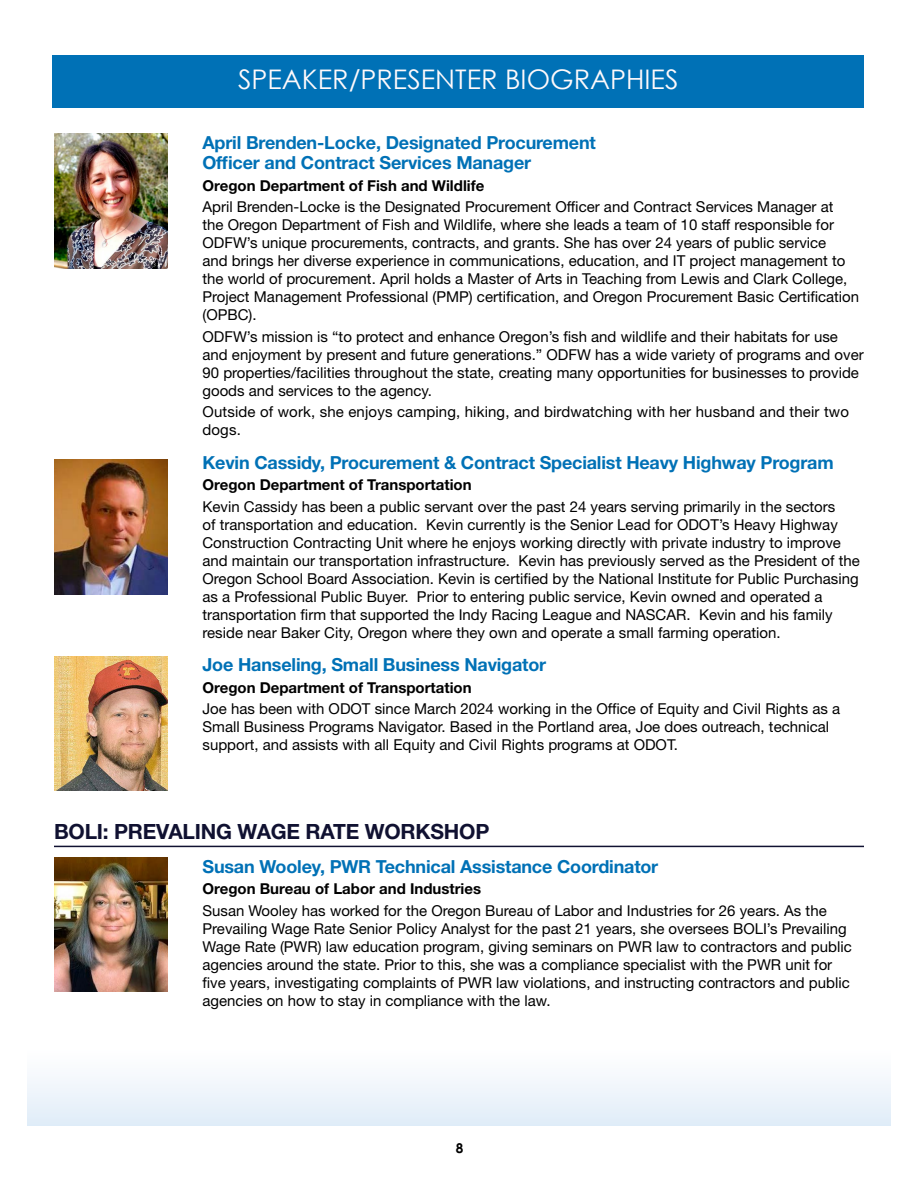
<style>
.page{position:relative;width:918px;height:1188px;background:#fff}
.page>*{position:absolute;margin:0;border:0;box-sizing:border-box;transform-origin:0 0}
.t1{font:27px "Century Gothic";color:#fef9fb}
.session_title{font:700 21px "Helvetica Neue LT Std";letter-spacing:-.01em;color:#101131}
.speaker_title{font:700 18px/20.2px "Helvetica Neue LT Std";letter-spacing:-.01em;color:#0071b6}
.bios_body{font:15px/18px "Helvetica Neue LT Std";color:#000}
.bios_body-2{font:700 15px "Helvetica Neue LT Std";color:#000}
.t2{font:700 13.5px "Century Gothic";color:#000}
</style>
<div class="page">
<div style="left:27px;top:1047px;width:864px;height:78px;background:linear-gradient(to bottom,#fff,#e1edf8)"></div>
<div style="left:52px;top:55px;width:812px;height:53px;background:#0071b6"></div>
<hr style="left:54px;top:846px;width:810px;height:1px;background:#101131">
<img style="left:54px;top:134px;width:114px;height:134px">
<img style="left:54px;top:459px;width:113px;height:135px">
<img style="left:54px;top:656px;width:114px;height:134px">
<img style="left:54px;top:857px;width:114px;height:135px">
<h1 class="t1" style="left:238px;top:60px;width:442px">SPEAKER/PRESENTER BIOGRAPHIES</h1>
<p class="speaker_title" style="left:202px;top:132px;width:395px">April Brenden-Locke, Designated Procurement<br>Officer and Contract Services Manager</p>
<p class="bios_body-2" style="left:202px;top:177px;width:283px">Oregon Department of Fish and Wildlife</p>
<p class="bios_body" style="left:202px;top:198px;width:658px">April Brenden-Locke is the Designated Procurement Officer and Contract Services Manager at<br>the Oregon Department of Fish and Wildlife, where she leads a team of 10 staff responsible for ODFW’s unique procurements, contracts, and grants. She has over 24 years of public service<br>and brings her diverse experience in communications, education, and IT project management to the world of procurement. April holds a Master of Arts in Teaching from Lewis and Clark College, Project Management Professional (PMP) certification, and Oregon Procurement Basic Certification (OPBC).</p>
<p class="bios_body" style="left:202px;top:327px;width:663px">ODFW’s mission is “to protect and enhance Oregon’s fish and wildlife and their habitats for use and enjoyment by present and future generations.” ODFW has a wide variety of programs and over 90 properties/facilities throughout the state, creating many opportunities for businesses to provide goods and services to the agency.</p>
<p class="bios_body" style="left:202px;top:402px;width:648px">Outside of work, she enjoys camping, hiking, and birdwatching with her husband and their two dogs.</p>
<p class="speaker_title" style="left:202px;top:452px;width:633px">Kevin Cassidy, Procurement &amp; Contract Specialist Heavy Highway Program</p>
<p class="bios_body-2" style="left:202px;top:476px;width:271px">Oregon Department of Transportation</p>
<p class="bios_body" style="left:202px;top:497px;width:659px">Kevin Cassidy has been a public servant over the past 24 years serving primarily in the sectors<br>of transportation and education. Kevin currently is the Senior Lead for ODOT’s Heavy Highway Construction Contracting Unit where he enjoys working directly with private industry to improve and maintain our transportation infrastructure. Kevin has previously served as the President of the Oregon School Board Association. Kevin is certified by the National Institute for Public Purchasing as a Professional Public Buyer. Prior to entering public service, Kevin owned and operated a transportation firm that supported the Indy Racing League and NASCAR. Kevin and his family reside near Baker City, Oregon where they own and operate a small farming operation.</p>
<p class="speaker_title" style="left:202px;top:654px;width:345px">Joe Hanseling, Small Business Navigator</p>
<p class="bios_body-2" style="left:202px;top:678px;width:271px">Oregon Department of Transportation</p>
<p class="bios_body" style="left:202px;top:700px;width:639px">Joe has been with ODOT since March 2024 working in the Office of Equity and Civil Rights as a<br>Small Business Programs Navigator. Based in the Portland area, Joe does outreach, technical support, and assists with all Equity and Civil Rights programs at ODOT.</p>
<p class="session_title" style="left:54px;top:818px;width:437px">BOLI: PREVALING WAGE RATE WORKSHOP</p>
<p class="speaker_title" style="left:202px;top:856px;width:457px">Susan Wooley, PWR Technical Assistance Coordinator</p>
<p class="bios_body-2" style="left:202px;top:880px;width:280px">Oregon Bureau of Labor and Industries</p>
<p class="bios_body" style="left:202px;top:901px;width:651px">Susan Wooley has worked for the Oregon Bureau of Labor and Industries for 26 years. As the Prevailing Wage Rate Senior Policy Analyst for the past 21 years, she oversees BOLI’s Prevailing Wage Rate (PWR) law education program, giving seminars on PWR law to contractors and public agencies around the state. Prior to this, she was a compliance specialist with the PWR unit for five years, investigating complaints of PWR law violations, and instructing contractors and public agencies on how to stay in compliance with the law.</p>
<p class="t2" style="left:456px;top:1138px;width:9px">8</p>
</div>
